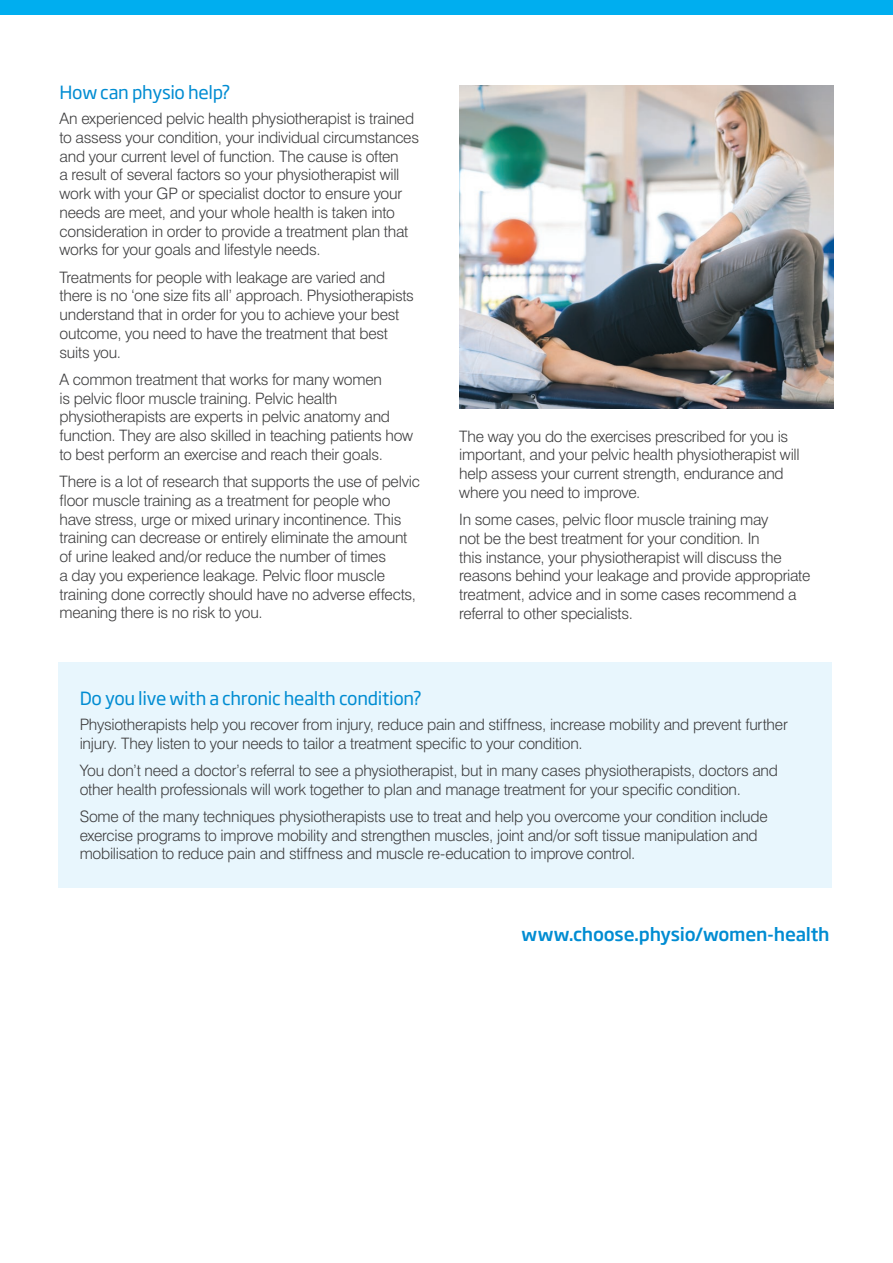
<style>
.page{position:relative;width:893px;height:1263px;background:#fff}
.page>*{position:absolute;margin:0;border:0;box-sizing:border-box;transform-origin:0 0}
.t1{font:18px "Soho Gothic Std";letter-spacing:-.015em;color:#008cd2}
.t2{font:500 18px "Soho Gothic Std";letter-spacing:-.015em;color:#008cd2}
.t3{font:300 15.75px/18.8px "Swiss 721 BT";letter-spacing:-.015em;color:#3e3e3f}
</style>
<div class="page">
<img style="left:459px;top:85px;width:374px;height:323px">
<div style="left:0;top:0;width:893px;height:15px;background:#00aeef"></div>
<div style="left:58px;top:663px;width:774px;height:225px;background:#e8f6fd"></div>
<p class="t1" style="left:60px;top:81px;width:173px">How can physio help?</p>
<p class="t3" style="left:60px;top:109px;width:361px">An experienced pelvic health physiotherapist is trained to assess your condition, your individual circumstances and your current level of function. The cause is often<br>a result of several factors so your physiotherapist will work with your GP or specialist doctor to ensure your needs are meet, and your whole health is taken into consideration in order to provide a treatment plan that works for your goals and lifestyle needs.</p>
<p class="t3" style="left:60px;top:268px;width:356px">Treatments for people with leakage are varied and there is no ‘one size fits all’ approach. Physiotherapists understand that in order for you to achieve your best outcome, you need to have the treatment that best suits you.</p>
<p class="t3" style="left:60px;top:370px;width:355px">A common treatment that works for many women<br>is pelvic floor muscle training. Pelvic health physiotherapists are experts in pelvic anatomy and function. They are also skilled in teaching patients how to best perform an exercise and reach their goals.</p>
<p class="t3" style="left:60px;top:472px;width:362px">There is a lot of research that supports the use of pelvic floor muscle training as a treatment for people who have stress, urge or mixed urinary incontinence. This training can decrease or entirely eliminate the amount of urine leaked and/or reduce the number of times<br>a day you experience leakage. Pelvic floor muscle training done correctly should have no adverse effects, meaning there is no risk to you.</p>
<p class="t3" style="left:459px;top:426px;width:342px">The way you do the exercises prescribed for you is important, and your pelvic health physiotherapist will help assess your current strength, endurance and where you need to improve.</p>
<p class="t3" style="left:459px;top:510px;width:353px">In some cases, pelvic floor muscle training may<br>not be the best treatment for your condition. In<br>this instance, your physiotherapist will discuss the reasons behind your leakage and provide appropriate treatment, advice and in some cases recommend a referral to other specialists.</p>
<p class="t1" style="left:80px;top:687px;width:344px">Do you live with a chronic health condition?</p>
<p class="t3" style="left:80px;top:715px;width:710px">Physiotherapists help you recover from injury, reduce pain and stiffness, increase mobility and prevent further injury. They listen to your needs to tailor a treatment specific to your condition.</p>
<p class="t3" style="left:80px;top:761px;width:700px">You don’t need a doctor’s referral to see a physiotherapist, but in many cases physiotherapists, doctors and other health professionals will work together to plan and manage treatment for your specific condition.</p>
<p class="t3" style="left:80px;top:807px;width:690px">Some of the many techniques physiotherapists use to treat and help you overcome your condition include exercise programs to improve mobility and strengthen muscles, joint and/or soft tissue manipulation and mobilisation to reduce pain and stiffness and muscle re-education to improve control.</p>
<p class="t2" style="left:522px;top:923px;width:309px">www.choose.physio/women-health</p>
</div>
